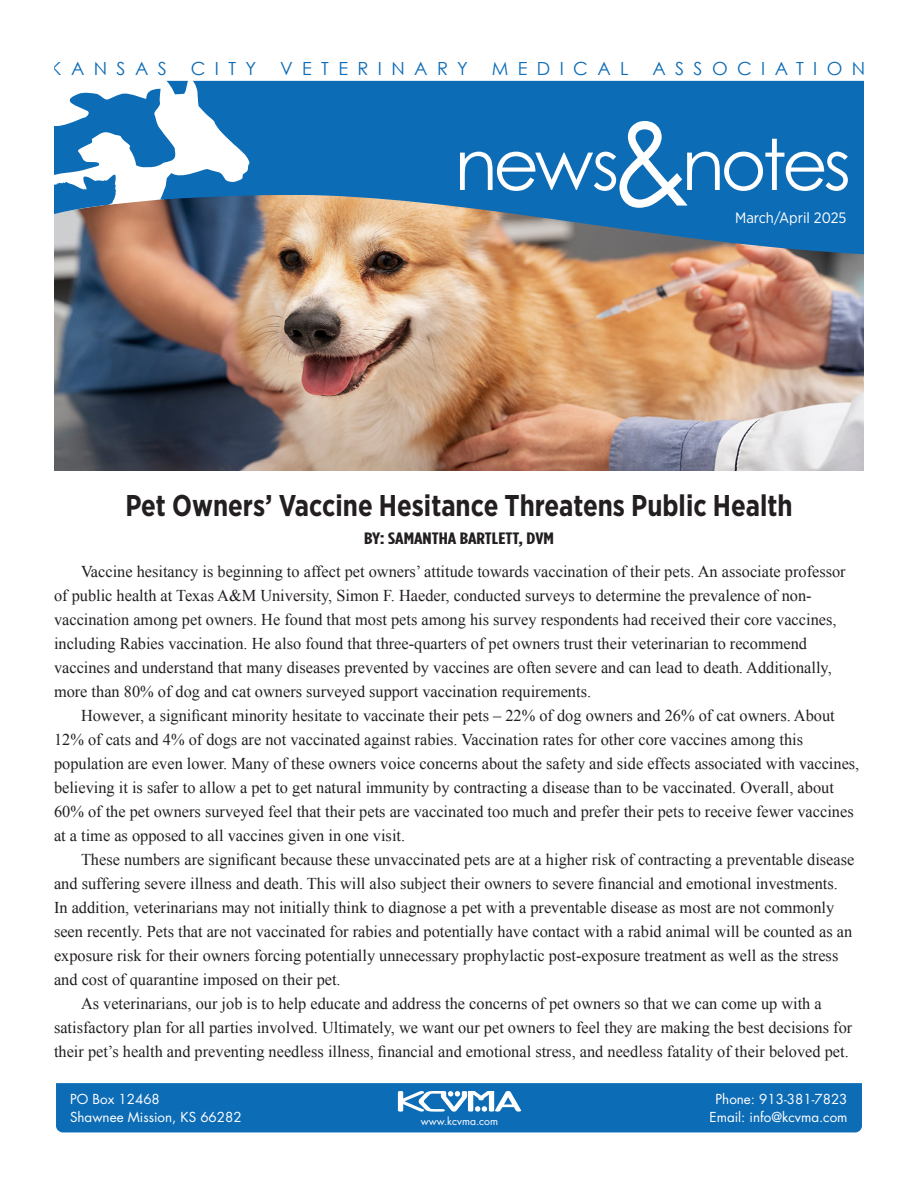
<style>
.page{position:relative;width:918px;height:1188px;background:#fff}
.page>*{position:absolute;margin:0;border:0;box-sizing:border-box;transform-origin:0 0}
.t1{font:70.35px "Century Gothic";letter-spacing:-.06em;color:#fff}
.Main_Text{font:700 30px "Gotham Narrow";color:#231f20;scale:.92 1}
.t2{font:18.15px "Century Gothic";letter-spacing:.52em;color:#0d6cb6}
.Main_Text-2{font:16.5px/24px "Times New Roman";color:#231f20}
.Main_Text-3{font:700 16.5px "Gotham Condensed";color:#231f20;scale:1.3 1}
.t3{font:15px "Gotham Narrow";color:#fff}
.t4{font:13.5px/17.9px "Futura";color:#fff}
.t5{font:10.5px "Futura";color:#fff}
.s1{font-size:122.25px}
</style>
<div class="page">
<img style="left:54px;top:254px;width:810px;height:217px">
<svg style="left:54px;top:81px;width:810px;height:173px;background:#3375a9"></svg>
<svg style="left:54px;top:80px;width:221px;height:146px"></svg>
<div style="left:458px;top:144px;width:127px;height:7px;background:#0d6cb6"></div>
<div style="left:56px;top:1083px;width:806px;height:49px;background:#0d6cb6"></div>
<img style="left:398px;top:1091px;width:26px;height:21px">
<p class="t2" style="left:51px;top:57px;width:117px">KANSAS</p>
<p class="t2" style="left:191px;top:57px;width:67px">CITY</p>
<p class="t2" style="left:280px;top:57px;width:189px">VETERINARY</p>
<p class="t2" style="left:492px;top:57px;width:138px">MEDICAL</p>
<p class="t2" style="left:652px;top:57px;width:214px">ASSOCIATION</p>
<p class="t1" style="left:455px;top:122px;width:398px">news<span class="s1">&amp;</span>notes</p>
<p class="t3" style="left:735px;top:208px;width:113px">March/April 2025</p>
<p class="Main_Text" style="left:125px;top:486px;width:727px">Pet Owners’ Vaccine Hesitance Threatens Public Health</p>
<p class="Main_Text-3" style="left:364px;top:528px;width:148px">BY: SAMANTHA BARTLETT, DVM</p>
<p class="Main_Text-2" style="left:54px;top:559px;width:793px;text-indent:27px">Vaccine hesitancy is beginning to affect pet owners’ attitude towards vaccination of their pets. An associate professor of public health at Texas A&amp;M University, Simon F. Haeder, conducted surveys to determine the prevalence of non&shy;vaccination among pet owners. He found that most pets among his survey respondents had received their core vaccines, including Rabies vaccination. He also found that three-quarters of pet owners trust their veterinarian to recommend vaccines and understand that many diseases prevented by vaccines are often severe and can lead to death. Additionally, more than 80% of dog and cat owners surveyed support vaccination requirements.</p>
<p class="Main_Text-2" style="left:54px;top:703px;width:807px;text-indent:27px">However, a significant minority hesitate to vaccinate their pets – 22% of dog owners and 26% of cat owners. About 12% of cats and 4% of dogs are not vaccinated against rabies. Vaccination rates for other core vaccines among this population are even lower. Many of these owners voice concerns about the safety and side effects associated with vaccines, believing it is safer to allow a pet to get natural immunity by contracting a disease than to be vaccinated. Overall, about 60% of the pet owners surveyed feel that their pets are vaccinated too much and prefer their pets to receive fewer vaccines at a time as opposed to all vaccines given in one visit.</p>
<p class="Main_Text-2" style="left:54px;top:847px;width:802px;text-indent:27px">These numbers are significant because these unvaccinated pets are at a higher risk of contracting a preventable disease and suffering severe illness and death. This will also subject their owners to severe financial and emotional investments.<br>In addition, veterinarians may not initially think to diagnose a pet with a preventable disease as most are not commonly seen recently. Pets that are not vaccinated for rabies and potentially have contact with a rabid animal will be counted as an exposure risk for their owners forcing potentially unnecessary prophylactic post-exposure treatment as well as the stress and cost of quarantine imposed on their pet.</p>
<p class="Main_Text-2" style="left:54px;top:991px;width:800px;text-align:center">As veterinarians, our job is to help educate and address the concerns of pet owners so that we can come up with a satisfactory plan for all parties involved. Ultimately, we want our pet owners to feel they are making the best decisions for their pet’s health and preventing needless illness, financial and emotional stress, and needless fatality of their beloved pet.</p>
<p class="t4" style="left:70px;top:1090px;width:173px">PO Box 12468<br>Shawnee Mission, KS 66282</p>
<p class="t4" style="left:716px;top:1090px;width:134px">Phone: 913-381-7823</p>
<p class="t5" style="left:421px;top:1114px;width:79px">www.kcvma.com</p>
<p class="t4" style="left:710px;top:1108px;width:140px">Email: info@kcvma.com</p>
</div>
